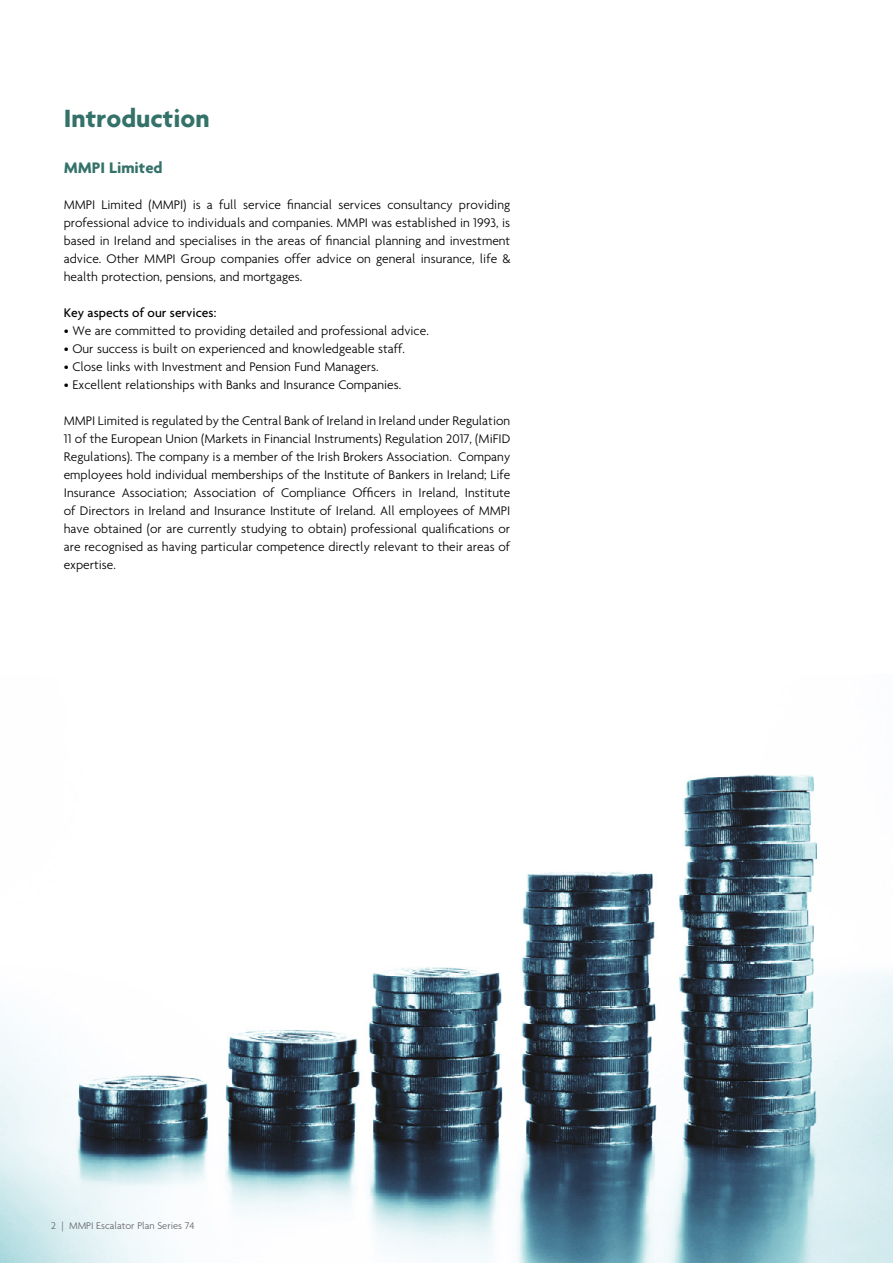
<style>
.page{position:relative;width:893px;height:1263px;background:#fff}
.page>*{position:absolute;margin:0;border:0;box-sizing:border-box;transform-origin:0 0}
.t1{font:700 27px "Agenda";color:#347269}
.t2{font:700 16.5px "Agenda";color:#347269}
.t3{font:300 13.5px/18px "Agenda";color:#000;text-align:justify}
.t4{font:500 13.5px "Agenda";color:#000}
.t5{font:300 10.5px "Agenda";color:#646469}
</style>
<div class="page">
<img style="left:0;top:774px;width:893px;height:489px">
<h1 class="t1" style="left:64px;top:102px;width:147px">Introduction</h1>
<p class="t2" style="left:64px;top:158px;width:100px">MMPI Limited</p>
<p class="t3" style="left:64px;top:196px;width:448px">MMPI Limited (MMPI) is a full service financial services consultancy providing professional advice to individuals and companies. MMPI was established in 1993, is based in Ireland and specialises in the areas of financial planning and investment advice. Other MMPI Group companies offer advice on general insurance, life &amp; health protection, pensions, and mortgages.</p>
<p class="t4" style="left:64px;top:305px;width:154px">Key aspects of our services:</p>
<p class="t3" style="left:64px;top:322px;width:367px">• We are committed to providing detailed and professional advice.</p>
<p class="t3" style="left:64px;top:340px;width:343px">• Our success is built on experienced and knowledgeable staff.</p>
<p class="t3" style="left:64px;top:358px;width:316px">• Close links with Investment and Pension Fund Managers.</p>
<p class="t3" style="left:64px;top:376px;width:339px">• Excellent relationships with Banks and Insurance Companies.</p>
<p class="t3" style="left:64px;top:412px;width:448px">MMPI Limited is regulated by the Central Bank of Ireland in Ireland under Regulation 11 of the European Union (Markets in Financial Instruments) Regulation 2017, (MiFID Regulations). The company is a member of the Irish Brokers Association. Company employees hold individual memberships of the Institute of Bankers in Ireland; Life Insurance Association; Association of Compliance Officers in Ireland, Institute of Directors in Ireland and Insurance Institute of Ireland. All employees of MMPI have obtained (or are currently studying to obtain) professional qualifications or are recognised as having particular competence directly relevant to their areas of expertise.</p>
<p class="t5" style="left:51px;top:1219px;width:145px">2 | MMPI Escalator Plan Series 74</p>
</div>
